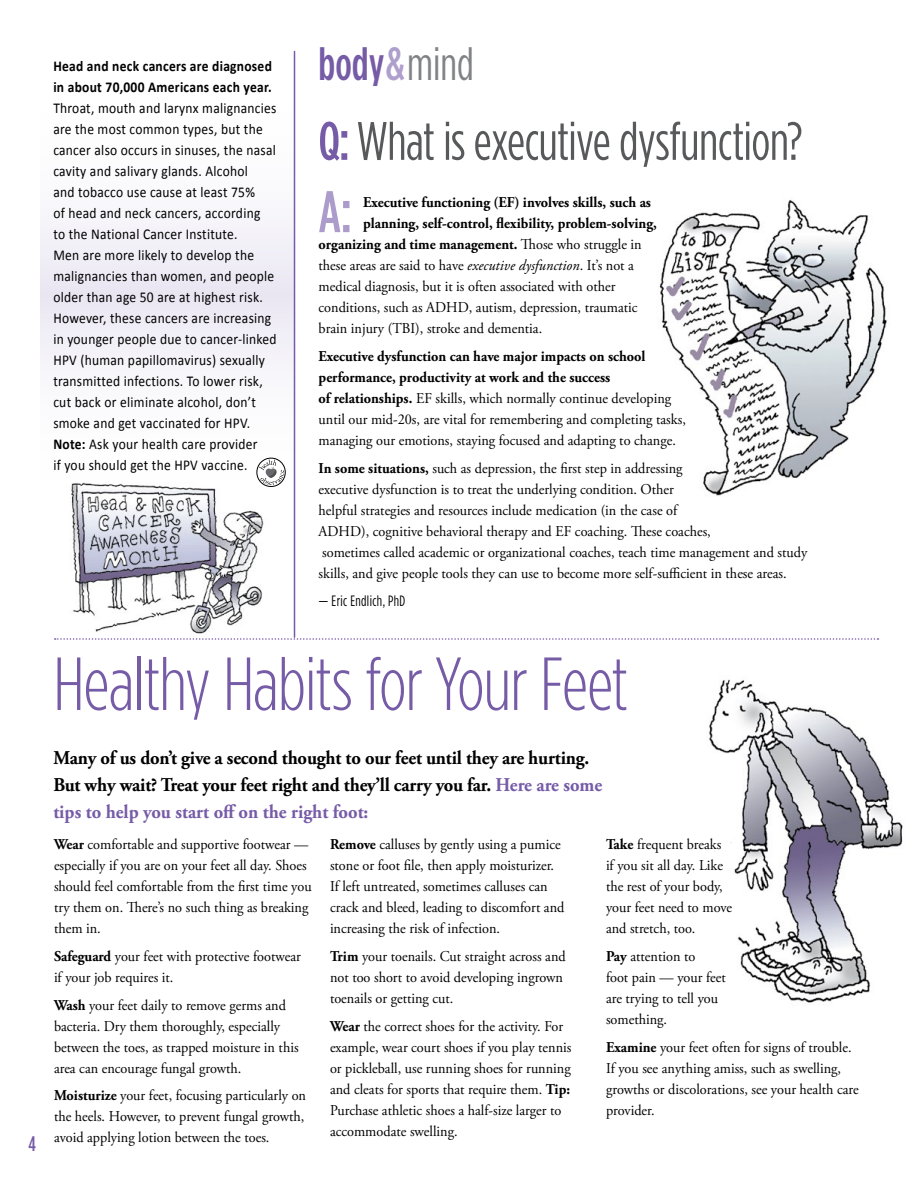
<style>
.page{position:relative;width:918px;height:1188px;background:#fff}
.page>*{position:absolute;margin:0;border:0;box-sizing:border-box;transform-origin:0 0}
.MainHeadline_HOPE{font:300 75px "Gotham Condensed";letter-spacing:-.015em;color:#765ba7}
.t1{font:500 58.5px "Gotham Condensed";color:#ac9ccb;scale:.95 1}
.t2{font:54px "Gotham Condensed";letter-spacing:-.01em;color:#58595b;scale:.95 1}
.t3{font:500 46.5px "Gotham Condensed";color:#765ba7;scale:.95 1}
.t4{font:500 21px "Gotham Condensed";color:#765ba7;scale:.95 1}
.Subhead_HOPE__bold_serif{font:700 19.5px/27px "Adobe Garamond Pro";letter-spacing:-.01em;color:#000;scale:.95 1}
.Main_Body_Text_HOPE__Serif{font:15px/21px "Adobe Garamond Pro";color:#000;scale:.95 1}
.Main_Body_Text_HOPE__Sans_Serif{font:15px/21px "Calibri";letter-spacing:.02em;color:#000;scale:.9 1}
.Main_Body_Text_HOPE__Serif-2{font:700 15px "Adobe Garamond Pro";color:#000;scale:.95 1}
.byline{font:15px "Gotham Condensed";letter-spacing:.03em;color:#000;scale:1.1 1}
.s1{font-weight:700}
.s2{color:#af9fcd}
.s3{font-weight:400;color:#808285}
.s4{font-weight:500;color:#765ba7}
.s5{font-weight:400}
.s6{font-style:italic}
.s7{color:#765ba7}
</style>
<div class="page">
<img style="left:71px;top:491px;width:193px;height:143px">
<svg style="left:41px;top:95px;width:253px;height:396px"></svg>
<hr style="left:294px;top:52px;width:1px;height:585px;background:#765ba7">
<svg style="left:55px;top:638px;width:824px;height:2px"></svg>
<img style="left:659px;top:200px;width:228px;height:296px">
<img style="left:709px;top:679px;width:194px;height:324px">
<svg style="left:255px;top:456px;width:32px;height:32px"></svg>
<p class="Main_Body_Text_HOPE__Sans_Serif" style="left:53px;top:54px;width:250px"><span class="s1">Head and neck cancers are diagnosed in about 70,000 Americans each year.<br></span>Throat, mouth and larynx malignancies are the most common types, but the cancer also occurs in sinuses, the nasal cavity and salivary glands. Alcohol<br>and tobacco use cause at least 75%<br>of head and neck cancers, according<br>to the National Cancer Institute.<br>Men are more likely to develop the malignancies than women, and people older than age 50 are at highest risk.<br>However, these cancers are increasing in younger people due to cancer-linked HPV (human papillomavirus) sexually transmitted infections. To lower risk, cut back or eliminate alcohol, don’t smoke and get vaccinated for HPV.<br><span class="s1">Note:</span> Ask your health care provider<br>if you should get the HPV vaccine.</p>
<p class="t3" style="left:319px;top:37px;width:165px">body <span class="s2">&amp;</span><span class="s3">mind</span></p>
<p class="t2" style="left:319px;top:110px;width:511px"><span class="s4">Q:</span>What is executive dysfunction?</p>
<p class="t1" style="left:319px;top:178px;width:37px">A:</p>
<p class="Main_Body_Text_HOPE__Serif-2" style="left:363px;top:194px;width:305px">Executive functioning (EF) involves skills, such as</p>
<p class="Main_Body_Text_HOPE__Serif-2" style="left:363px;top:215px;width:311px">planning, self-control, flexibility, problem-solving,</p>
<p class="Main_Body_Text_HOPE__Serif-2" style="left:319px;top:236px;width:342px">organizing and time management. <span class="s5">Those who struggle in</span></p>
<p class="Main_Body_Text_HOPE__Serif" style="left:319px;top:256px;width:333px">these areas are said to have <span class="s6">executive dysfunction</span>. It’s not a</p>
<p class="Main_Body_Text_HOPE__Serif" style="left:319px;top:277px;width:314px">medical diagnosis, but it is often associated with other</p>
<p class="Main_Body_Text_HOPE__Serif" style="left:319px;top:298px;width:337px">conditions, such as ADHD, autism, depression, traumatic</p>
<p class="Main_Body_Text_HOPE__Serif" style="left:319px;top:319px;width:237px">brain injury (TBI), stroke and dementia.</p>
<p class="Main_Body_Text_HOPE__Serif" style="left:319px;top:346px;width:388px"><span class="s1">Executive dysfunction can have major impacts on school performance, productivity at work and the success<br>of relationships.</span> EF skills, which normally continue developing until our mid-20s, are vital for remembering and completing tasks, managing our emotions, staying focused and adapting to change.</p>
<p class="Main_Body_Text_HOPE__Serif" style="left:319px;top:458px;width:516px"><span class="s1">In some situations,</span> such as depression, the first step in addressing<br>executive dysfunction is to treat the underlying condition. Other<br>helpful strategies and resources include medication (in the case of<br>ADHD), cognitive behavioral therapy and EF coaching. These coaches,<br>sometimes called academic or organizational coaches, teach time management and study skills, and give people tools they can use to become more self-sufficient in these areas.</p>
<p class="byline" style="left:319px;top:592px;width:80px">— Eric Endlich, PhD</p>
<p class="t4" style="left:28px;top:1131px;width:9px">4</p>
<p class="MainHeadline_HOPE" style="left:53px;top:641px;width:576px">Healthy Habits for Your Feet</p>
<p class="Subhead_HOPE__bold_serif" style="left:53px;top:745px;width:579px">Many of us don’t give a second thought to our feet until they are hurting.<br>But why wait? Treat your feet right and they’ll carry you far. <span class="s7">Here are some tips to help you start off on the right foot:</span></p>
<p class="Main_Body_Text_HOPE__Serif" style="left:54px;top:834px;width:273px"><span class="s1">Wear</span> comfortable and supportive footwear — especially if you are on your feet all day. Shoes should feel comfortable from the first time you try them on. There’s no such thing as breaking them in.</p>
<p class="Main_Body_Text_HOPE__Serif" style="left:54px;top:946px;width:261px"><span class="s1">Safeguard</span> your feet with protective footwear if your job requires it.</p>
<p class="Main_Body_Text_HOPE__Serif" style="left:54px;top:995px;width:259px"><span class="s1">Wash</span> your feet daily to remove germs and bacteria. Dry them thoroughly, especially between the toes, as trapped moisture in this area can encourage fungal growth.</p>
<p class="Main_Body_Text_HOPE__Serif" style="left:54px;top:1086px;width:267px;text-align:justify"><span class="s1">Moisturize</span> your feet, focusing particularly on the heels. However, to prevent fungal growth, avoid applying lotion between the toes.</p>
<p class="Main_Body_Text_HOPE__Serif" style="left:330px;top:834px;width:248px"><span class="s1">Remove</span> calluses by gently using a pumice stone or foot file, then apply moisturizer.<br>If left untreated, sometimes calluses can crack and bleed, leading to discomfort and increasing the risk of infection.</p>
<p class="Main_Body_Text_HOPE__Serif" style="left:330px;top:946px;width:250px"><span class="s1">Trim</span> your toenails. Cut straight across and not too short to avoid developing ingrown toenails or getting cut.</p>
<p class="Main_Body_Text_HOPE__Serif" style="left:330px;top:1016px;width:256px"><span class="s1">Wear</span> the correct shoes for the activity. For example, wear court shoes if you play tennis or pickleball, use running shoes for running and cleats for sports that require them. <span class="s1">Tip:<br></span>Purchase athletic shoes a half-size larger to accommodate swelling.</p>
<p class="Main_Body_Text_HOPE__Serif" style="left:606px;top:834px;width:134px"><span class="s1">Take</span> frequent breaks if you sit all day. Like the rest of your body, your feet need to move and stretch, too.</p>
<p class="Main_Body_Text_HOPE__Serif" style="left:606px;top:946px;width:128px"><span class="s1">Pay</span> attention to<br>foot pain — your feet are trying to tell you something.</p>
<p class="Main_Body_Text_HOPE__Serif" style="left:606px;top:1037px;width:268px"><span class="s1">Examine</span> your feet often for signs of trouble.<br>If you see anything amiss, such as swelling, growths or discolorations, see your health care provider.</p>
</div>
